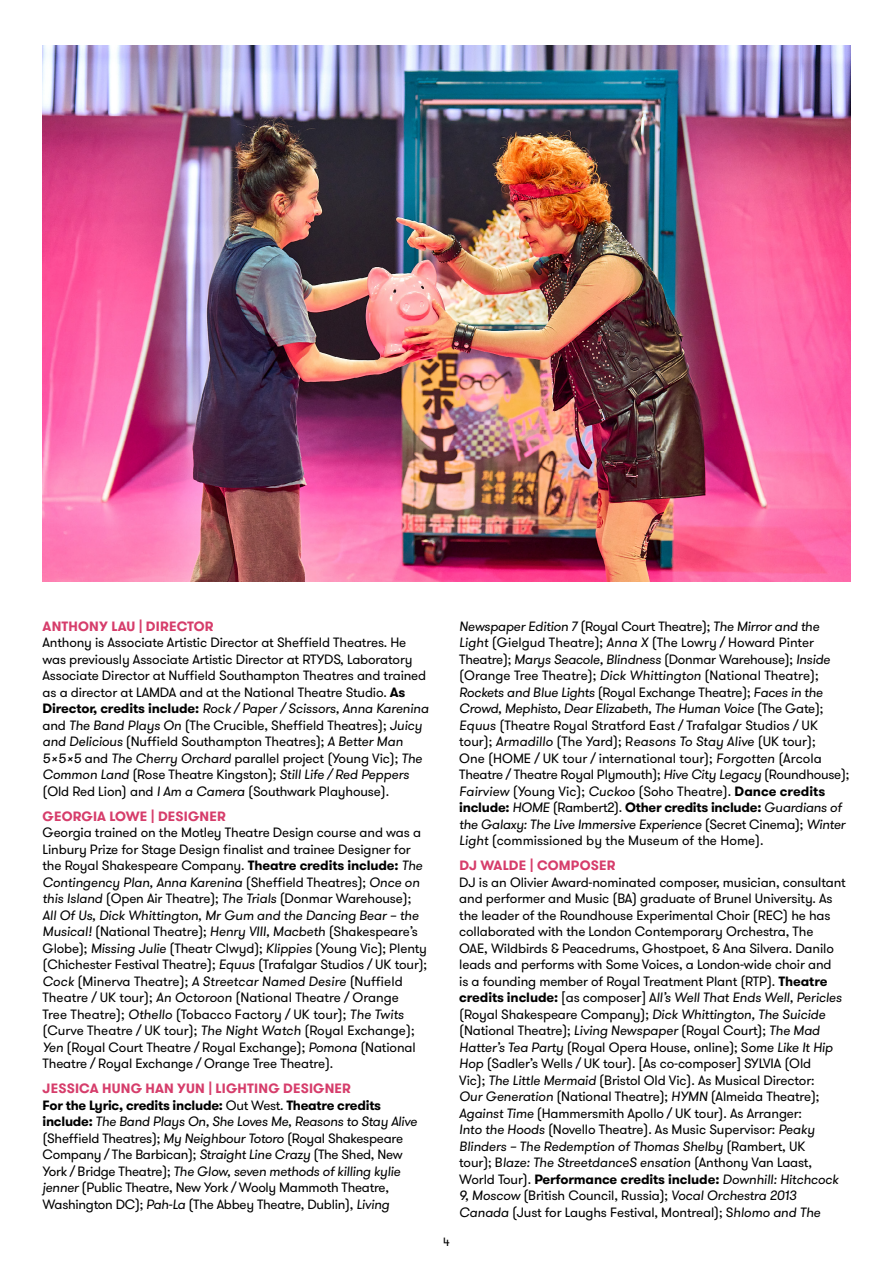
<style>
.page{position:relative;width:893px;height:1263px;background:#fff}
.page>*{position:absolute;margin:0;border:0;box-sizing:border-box;transform-origin:0 0}
.t1{font:13.5px/16.5px "GT Walsheim";letter-spacing:-.01em;color:#000}
.t2{font:700 13.5px "GT Walsheim";letter-spacing:.015em;color:#d63d6b}
.t3{font:12px "GT Walsheim";color:#000}
.s1{font-weight:700}
.s2{font-style:italic}
.s3{font-weight:700;color:#d63d6b}
</style>
<div class="page">
<img style="left:43px;top:45px;width:807px;height:536px">
<p class="t2" style="left:43px;top:617px;width:172px">ANTHONY LAU | DIRECTOR</p>
<p class="t1" style="left:43px;top:635px;width:388px">Anthony is Associate Artistic Director at Sheffield Theatres. He was previously Associate Artistic Director at RTYDS, Laboratory Associate Director at Nuffield Southampton Theatres and trained as a director at LAMDA and at the National Theatre Studio. <span class="s1">As Director, credits include:</span> <span class="s2">Rock / Paper / Scissors, Anna Karenina </span>and <span class="s2">The Band Plays On</span> (The Crucible, Sheffield Theatres); <span class="s2">Juicy and Delicious</span> (Nuffield Southampton Theatres); <span class="s2">A Better Man 5x5x5</span> and <span class="s2">The Cherry Orchard</span> parallel project (Young Vic); <span class="s2">The Common Land</span> (Rose Theatre Kingston); <span class="s2">Still Life / Red Peppers </span>(Old Red Lion) and <span class="s2">I Am a Camera</span> (Southwark Playhouse).</p>
<p class="t2" style="left:43px;top:807px;width:185px">GEORGIA LOWE | DESIGNER</p>
<p class="t1" style="left:43px;top:825px;width:386px">Georgia trained on the Motley Theatre Design course and was a Linbury Prize for Stage Design finalist and trainee Designer for the Royal Shakespeare Company. <span class="s1">Theatre credits include:</span> <span class="s2">The Contingency Plan, Anna Karenina</span> (Sheffield Theatres); <span class="s2">Once on this Island</span> (Open Air Theatre); <span class="s2">The Trials</span> (Donmar Warehouse); <span class="s2">All Of Us, Dick Whittington, Mr Gum and the Dancing Bear – the Musical!</span> (National Theatre); <span class="s2">Henry VIII, Macbeth</span> (Shakespeare’s Globe); <span class="s2">Missing Julie</span> (Theatr Clwyd); <span class="s2">Klippies</span> (Young Vic); Plenty (Chichester Festival Theatre); <span class="s2">Equus</span> (Trafalgar Studios / UK tour); <span class="s2">Cock</span> (Minerva Theatre); <span class="s2">A Streetcar Named Desire</span> (Nuffield Theatre / UK tour); <span class="s2">An Octoroon</span> (National Theatre / Orange<br>Tree Theatre); <span class="s2">Othello</span> (Tobacco Factory / UK tour); <span class="s2">The Twits </span>(Curve Theatre / UK tour); <span class="s2">The Night Watch</span> (Royal Exchange); <span class="s2">Yen</span> (Royal Court Theatre / Royal Exchange); <span class="s2">Pomona</span> (National Theatre / Royal Exchange / Orange Tree Theatre).</p>
<p class="t1" style="left:43px;top:1081px;width:376px"><span class="s3">JESSICA HUNG HAN YUN | LIGHTING DESIGNER<br></span><span class="s1">For the Lyric, credits include:</span> Out West. <span class="s1">Theatre credits include:</span> <span class="s2">The Band Plays On, She Loves Me, Reasons to Stay Alive </span>(Sheffield Theatres); <span class="s2">My Neighbour Totoro</span> (Royal Shakespeare Company / The Barbican); <span class="s2">Straight Line Crazy</span> (The Shed, New York / Bridge Theatre); <span class="s2">The Glow, seven methods of killing kylie jenner</span> (Public Theatre, New York / Wooly Mammoth Theatre, Washington DC); <span class="s2">Pah-La</span> (The Abbey Theatre, Dublin), <span class="s2">Living</span></p>
<p class="t3" style="left:443px;top:1234px;width:8px">4</p>
<p class="t1" style="left:459px;top:618px;width:392px"><span class="s2">Newspaper Edition 7</span> (Royal Court Theatre); <span class="s2">The Mirror and the Light</span> (Gielgud Theatre); <span class="s2">Anna X</span> (The Lowry / Howard Pinter Theatre); <span class="s2">Marys Seacole, Blindness</span> (Donmar Warehouse); <span class="s2">Inside </span>(Orange Tree Theatre); <span class="s2">Dick Whittington</span> (National Theatre); <span class="s2">Rockets and Blue Lights</span> (Royal Exchange Theatre); <span class="s2">Faces in the Crowd, Mephisto, Dear Elizabeth, The Human Voice</span> (The Gate); <span class="s2">Equus</span> (Theatre Royal Stratford East / Trafalgar Studios / UK tour); <span class="s2">Armadillo</span> (The Yard); R<span class="s2">easons To Stay Alive</span> (UK tour);<br>One (HOME / UK tour / international tour); <span class="s2">Forgotten</span> (Arcola Theatre / Theatre Royal Plymouth); <span class="s2">Hive City Legacy</span> (Roundhouse); <span class="s2">Fairview</span> (Young Vic); <span class="s2">Cuckoo</span> (Soho Theatre). <span class="s1">Dance credits include:</span> <span class="s2">HOME</span> (Rambert2). <span class="s1">Other credits include:</span> <span class="s2">Guardians of the Galaxy: The Live Immersive Experience</span> (Secret Cinema); <span class="s2">Winter Light</span> (commissioned by the Museum of the Home).</p>
<p class="t2" style="left:459px;top:857px;width:158px">DJ WALDE | COMPOSER</p>
<p class="t1" style="left:459px;top:874px;width:388px">DJ is an Olivier Award-nominated composer, musician, consultant and performer and Music (BA) graduate of Brunel University. As the leader of the Roundhouse Experimental Choir (REC) he has collaborated with the London Contemporary Orchestra, The<br>OAE, Wildbirds &amp; Peacedrums, Ghostpoet, &amp; Ana Silvera. Danilo leads and performs with Some Voices, a London-wide choir and<br>is a founding member of Royal Treatment Plant (RTP). <span class="s1">Theatre credits include:</span> [as composer] A<span class="s2">ll’s Well That Ends Well, Pericles </span>(Royal Shakespeare Company); <span class="s2">Dick Whittington, The Suicide </span>(National Theatre); <span class="s2">Living Newspaper</span> (Royal Court); <span class="s2">The Mad Hatter’s Tea Party</span> (Royal Opera House, online); S<span class="s2">ome Like It Hip Hop</span> (Sadler’s Wells / UK tour). [As co-composer] SYLVIA (Old<br>Vic); <span class="s2">The Little Mermaid</span> (Bristol Old Vic). As Musical Director:<br><span class="s2">Our Generation</span> (National Theatre); <span class="s2">HYMN</span> (Almeida Theatre); <span class="s2">Against Time</span> (Hammersmith Apollo / UK tour). As Arranger:<br><span class="s2">Into the Hoods</span> (Novello Theatre). As Music Supervisor: <span class="s2">Peaky Blinders – The Redemption of Thomas Shelby</span> (Rambert, UK<br>tour); B<span class="s2">laze: The StreetdanceS ensation</span> (Anthony Van Laast, World Tour). <span class="s1">Performance credits include:</span> <span class="s2">Downhill: Hitchcock 9, Moscow</span> (British Council, Russia); <span class="s2">Vocal Orchestra 2013<br>Canada</span> (Just for Laughs Festival, Montreal); S<span class="s2">hlomo and The</span></p>
</div>
